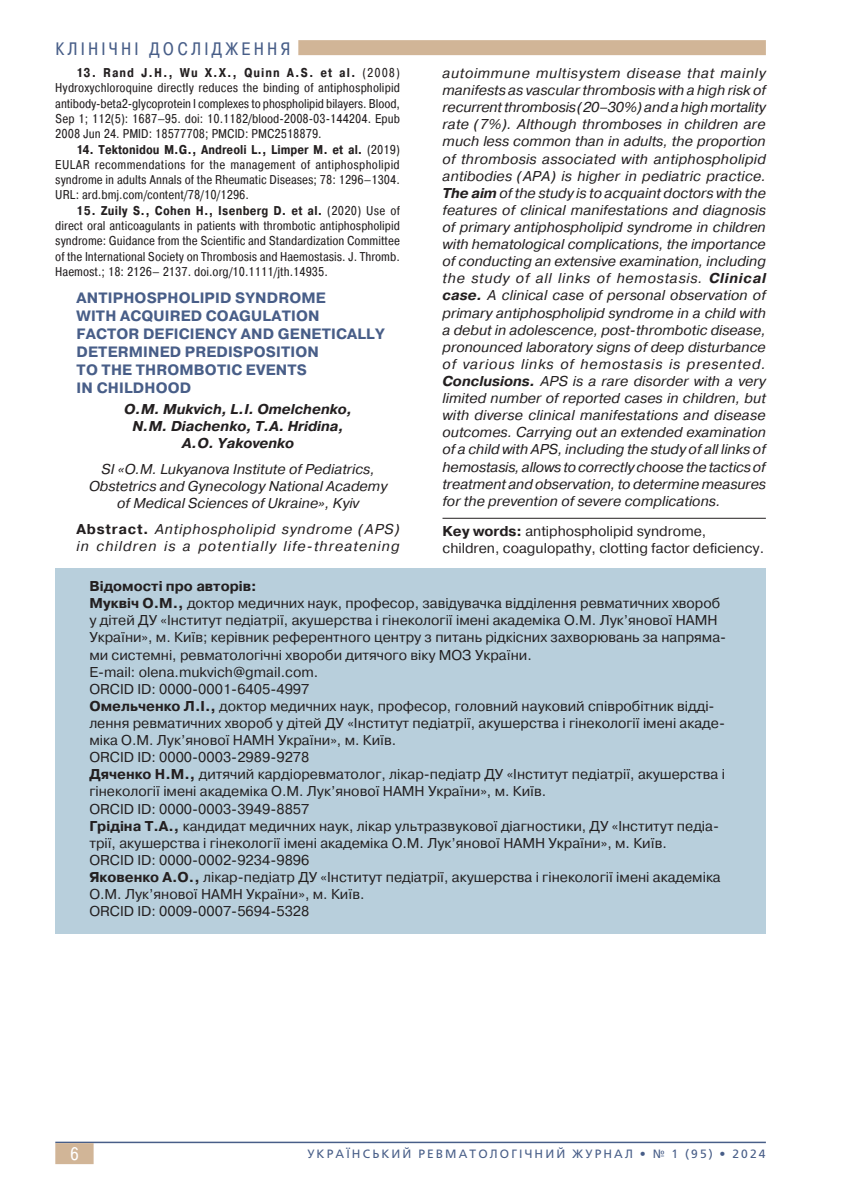
<style>
.page{position:relative;width:851px;height:1204px;background:#fff}
.page>*{position:absolute;margin:0;border:0;box-sizing:border-box;transform-origin:0 0}
.t1{font:18px "Pragmatica Cond";letter-spacing:.285em;color:#485e88}
.t2{font:18px "Pragmatica Cond";color:#fff}
.Статья_2{font:700 15px/18px "Pragmatica";letter-spacing:.01em;color:#485e88}
.Ключевые_слова_2{font:14.25px/17.1px "Pragmatica";color:#231f20}
.Резюме_2{font:italic 14.25px/17.1px "Pragmatica";letter-spacing:.05em;color:#231f20;text-align:justify}
.Организация2{font:italic 14.25px/17.1px "Pragmatica";color:#231f20;text-align:center}
.Резюме_2-2{font:italic 14.25px/17.1px "Pragmatica";letter-spacing:.07em;color:#231f20}
.Авторы_2{font:italic 700 14.25px/17.1px "Pragmatica";color:#231f20;text-align:center}
.Литература{font:12.75px/15.3px "Pragmatica Cond";color:#231f20;text-align:justify}
.t3{font:12px "Free Set";letter-spacing:.175em;color:#485e88}
.s1{font-weight:700}
.s2{font-weight:700;font-style:normal}
</style>
<div class="page">
<hr style="left:55px;top:1141px;width:710px;height:2px;background:#485e88">
<div style="left:55px;top:1142px;width:39px;height:21px;background:#d1b597"></div>
<hr style="left:442px;top:518px;width:323px;height:1px;background:#231f20">
<div style="left:55px;top:568px;width:710px;height:366px;background:#b8cfdc"></div>
<div style="left:55px;top:40px;width:710px;height:15px;background:#d1b597"></div>
<div style="left:45px;top:38px;width:253px;height:18px;background:#fff"></div>
<p class="t1" style="left:55px;top:38px;width:236px">клінічні дослідження</p>
<p class="Литература" style="left:55px;top:65px;width:346px;text-indent:21px"><span class="s1">13. Rand J.H., Wu X.X., Quinn A.S. et al.</span> (2008)<br>Hydroxychloroquine directly reduces the binding of antiphospholipid antibody-beta2-glycoprotein I complexes to phospholipid bilayers. Blood, Sep 1; 112(5): 1687–95. doi: 10.1182/blood-2008-03-144204. Epub 2008 Jun 24. PMID: 18577708; PMCID: PMC2518879.</p>
<p class="Литература" style="left:55px;top:141px;width:346px;text-indent:21px"><span class="s1">14. Tektonidou M.G., Andreoli L., Limper M. et al.</span> (2019)<br>EULAR recommendations for the management of antiphospholipid syndrome in adults Annals of the Rheumatic Diseases; 78: 1296–1304.<br>URL: ard.bmj.com/content/78/10/1296.</p>
<p class="Литература" style="left:55px;top:203px;width:346px;text-indent:21px"><span class="s1">15. Zuily S., Cohen H., Isenberg D. et al.</span> (2020) Use of direct oral anticoagulants in patients with thrombotic antiphospholipid syndrome: Guidance from the Scientific and Standardization Committee of the International Society on Thrombosis and Haemostasis. J. Thromb.<br>Haemost.; 18: 2126– 2137. doi.org/10.1111/jth.14935.</p>
<p class="Статья_2" style="left:77px;top:288px;width:309px">ANTIPHOSPHOLIPID SYNDROME<br>WITH ACQUIRED COAGULATION<br>FACTOR DEFICIENCY AND GENETICALLY<br>DETERMINED PREDISPOSITION<br>TO THE THROMBOTIC EVENTS<br>IN CHILDHOOD</p>
<p class="Авторы_2" style="left:124px;top:401px;width:229px">O.M. Mukvich, L.I. Omelchenko,<br>N.M. Diachenko, T.A. Hridina,<br>A.O. Yakovenko</p>
<p class="Организация2" style="left:89px;top:460px;width:300px">SI «O.M. Lukyanova Institute of Pediatrics,<br>Obstetrics and Gynecology National Academy of Medical Sciences of Ukraine», Kyiv</p>
<p class="Резюме_2-2" style="left:77px;top:520px;width:325px"><span class="s2">Abstract.</span> Antiphospholipid syndrome (APS) in children is a potentially life-threatening</p>
<p class="Резюме_2" style="left:442px;top:65px;width:325px">autoimmune multisystem disease that mainly manifests as vascular thrombosis with a high risk of recurrent thrombosis (20–30%) and a high mortality rate (7%). Although thromboses in children are much less common than in adults, the proportion of thrombosis associated with antiphospholipid antibodies (APA) is higher in pediatric practice.<br><span class="s1">The aim</span> of the study is to acquaint doctors with the features of clinical manifestations and diagnosis of primary antiphospholipid syndrome in children with hematological complications, the importance of conducting an extensive examination, including the study of all links of hemostasis. <span class="s1">Clinical case.</span> A clinical case of personal observation of primary antiphospholipid syndrome in a child with a debut in adolescence, post-thrombotic disease, pronounced laboratory signs of deep disturbance of various links of hemostasis is presented.<br><span class="s1">Conclusions.</span> APS is a rare disorder with a very limited number of reported cases in children, but with diverse clinical manifestations and disease outcomes. Carrying out an extended examination of a child with APS, including the study of all links of hemostasis, allows to correctly choose the tactics of treatment and observation, to determine measures for the prevention of severe complications.</p>
<p class="Ключевые_слова_2" style="left:442px;top:522px;width:323px"><span class="s1">Key words:</span> antiphospholipid syndrome, children, coagulopathy, clotting factor deficiency.</p>
<p class="Ключевые_слова_2" style="left:89px;top:578px;width:638px"><span class="s1">Відомості про авторів:<br>Муквіч О.М.,</span> доктор медичних наук, професор, завідувачка відділення ревматичних хвороб у дітей ДУ «Інститут педіатрії, акушерства і гінекології імені академіка О.М. Лук’янової НАМН України», м. Київ; керівник референтного центру з питань рідкісних захворювань за напряма&shy;ми системні, ревматологічні хвороби дитячого віку МОЗ України.<br>E-mail: olena.mukvich@gmail.com.<br>ORCID ID: 0000-0001-6405-4997<br><span class="s1">Омельченко Л.І.,</span> доктор медичних наук, професор, головний науковий співробітник відді&shy;лення ревматичних хвороб у дітей ДУ «Інститут педіатрії, акушерства і гінекології імені акаде&shy;міка О.М. Лук’янової НАМН України», м. Київ.<br>ORCID ID: 0000-0003-2989-9278<br><span class="s1">Дяченко Н.М.,</span> дитячий кардіоревматолог, лікар-педіатр ДУ «Інститут педіатрії, акушерства і гінекології імені академіка О.М. Лук’янової НАМН України», м. Київ.<br>ORCID ID: 0000-0003-3949-8857<br><span class="s1">Грідіна Т.А.,</span> кандидат медичних наук, лікар ультразвукової діагностики, ДУ «Інститут педіа&shy;трії, акушерства і гінекології імені академіка О.М. Лук’янової НАМН України», м. Київ.<br>ORCID ID: 0000-0002-9234-9896<br><span class="s1">Яковенко А.О.,</span> лікар-педіатр ДУ «Інститут педіатрії, акушерства і гінекології імені академіка О.М. Лук’янової НАМН України», м. Київ.<br>ORCID ID: 0009-0007-5694-5328</p>
<p class="t2" style="left:70px;top:1142px;width:10px">6</p>
<p class="t3" style="left:307px;top:1146px;width:459px">УКРАЇНСЬКИЙ РЕВМАТОЛОГІЧНИЙ ЖУРНАЛ • № 1 (95) • 2024</p>
</div>
